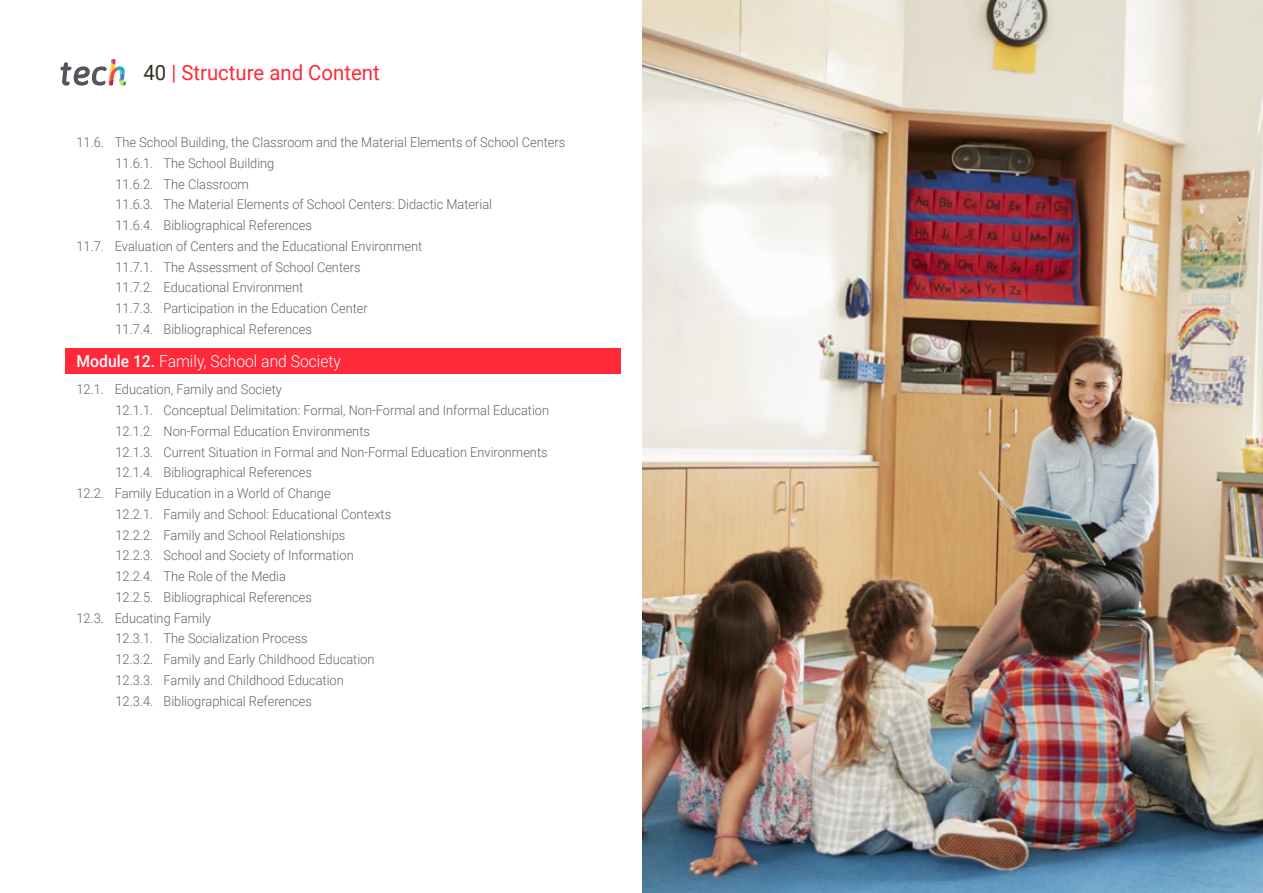
<style>
.page{position:relative;width:1263px;height:893px;background:#fff}
.page>*{position:absolute;margin:0;border:0;box-sizing:border-box;transform-origin:0 0}
.t1{font:21px "Roboto";color:#ff293a}
.t2{font:300 16.5px "Roboto";color:#fff;scale:.95 1}
.t3{font:300 13.5px "Roboto";color:#61646a;scale:.95 1}
.s1{color:#312e20}
.s2{font-weight:500}
</style>
<div class="page">
<svg style="left:61px;top:59px;width:65px;height:27px"></svg>
<div style="left:65px;top:348px;width:556px;height:25px;background:#ff293a"></div>
<img style="left:642px;top:0;width:621px;height:893px">
<h1 class="t1" style="left:144px;top:57px;width:238px"><span class="s1">40</span> | Structure and Content</h1>
<p class="t3" style="left:77px;top:133px;width:516px">11.6. The School Building, the Classroom and the Material Elements of School Centers</p>
<p class="t3" style="left:116px;top:154px;width:169px">11.6.1. The School Building</p>
<p class="t3" style="left:116px;top:174px;width:142px">11.6.2. The Classroom</p>
<p class="t3" style="left:116px;top:195px;width:398px">11.6.3. The Material Elements of School Centers: Didactic Material</p>
<p class="t3" style="left:116px;top:216px;width:208px">11.6.4. Bibliographical References</p>
<p class="t3" style="left:77px;top:237px;width:365px">11.7. Evaluation of Centers and the Educational Environment</p>
<p class="t3" style="left:116px;top:257px;width:259px">11.7.1. The Assessment of School Centers</p>
<p class="t3" style="left:116px;top:278px;width:199px">11.7.2. Educational Environment</p>
<p class="t3" style="left:116px;top:299px;width:267px">11.7.3. Participation in the Education Center</p>
<p class="t3" style="left:116px;top:320px;width:208px">11.7.4. Bibliographical References</p>
<p class="t2" style="left:77px;top:350px;width:280px"><span class="s2">Module 12.</span> Family, School and Society</p>
<p class="t3" style="left:77px;top:380px;width:218px">12.1. Education, Family and Society</p>
<p class="t3" style="left:116px;top:401px;width:458px">12.1.1. Conceptual Delimitation: Formal, Non-Formal and Informal Education</p>
<p class="t3" style="left:116px;top:421px;width:269px">12.1.2. Non-Formal Education Environments</p>
<p class="t3" style="left:116px;top:442px;width:456px">12.1.3. Current Situation in Formal and Non-Formal Education Environments</p>
<p class="t3" style="left:116px;top:463px;width:208px">12.1.4. Bibliographical References</p>
<p class="t3" style="left:77px;top:484px;width:269px">12.2. Family Education in a World of Change</p>
<p class="t3" style="left:116px;top:504px;width:292px">12.2.1. Family and School: Educational Contexts</p>
<p class="t3" style="left:116px;top:525px;width:243px">12.2.2. Family and School Relationships</p>
<p class="t3" style="left:116px;top:546px;width:252px">12.2.3. School and Society of Information</p>
<p class="t3" style="left:116px;top:567px;width:181px">12.2.4. The Role of the Media</p>
<p class="t3" style="left:116px;top:587px;width:208px">12.2.5. Bibliographical References</p>
<p class="t3" style="left:77px;top:608px;width:143px">12.3. Educating Family</p>
<p class="t3" style="left:116px;top:629px;width:204px">12.3.1. The Socialization Process</p>
<p class="t3" style="left:116px;top:650px;width:274px">12.3.2. Family and Early Childhood Education</p>
<p class="t3" style="left:116px;top:670px;width:242px">12.3.3. Family and Childhood Education</p>
<p class="t3" style="left:116px;top:691px;width:208px">12.3.4. Bibliographical References</p>
</div>
